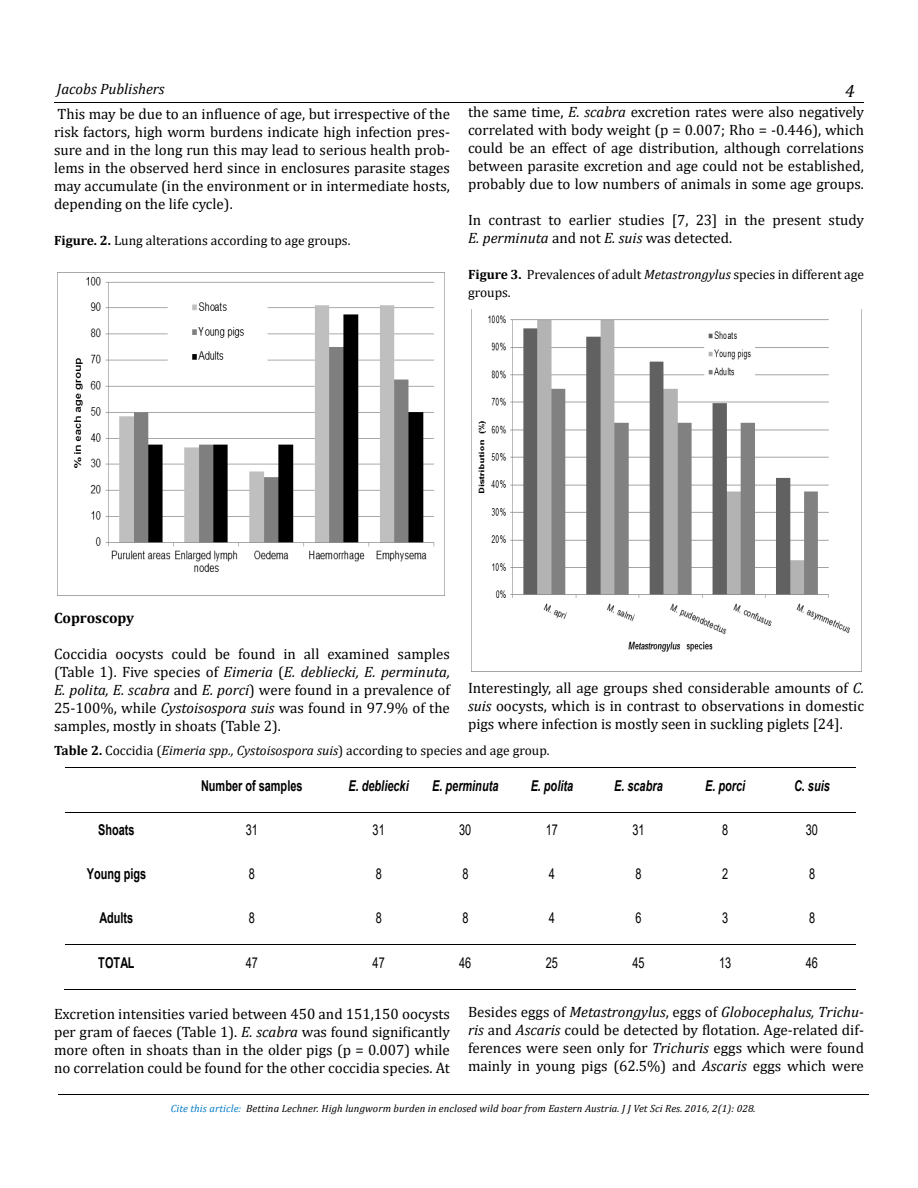
<style>
.page{position:relative;width:918px;height:1188px;background:#fff}
.page>*{position:absolute;margin:0;border:0;box-sizing:border-box;transform-origin:0 0}
.t1{font:italic 18px "Cambria";color:#000}
.t2{font:15px/18px "Cambria";color:#000;text-align:justify}
.t3{font:italic 700 15px "Arial";color:#000;scale:.73 1}
.t4{font:700 15px "Arial";color:#000;scale:.73 1}
.t5{font:15px "Arial";color:#000;scale:.73 1}
.t6{font:italic 15px "Cambria";color:#000}
.t7{font:700 15px "Cambria";color:#000}
.t8{font:13.5px/18px "Cambria";color:#000}
.t9{font:italic 10.5px "Cambria";letter-spacing:.01em;color:#000}
.s1{font-weight:700}
.s2{font-style:italic}
.s3{color:#007bca}
</style>
<div class="page">
<hr style="left:58px;top:1095px;width:810px;height:1px;background:#000103">
<hr style="left:54px;top:102px;width:810px;height:1px;background:#000103">
<hr style="left:65px;top:767px;width:103px;height:1px;background:#000">
<hr style="left:169px;top:767px;width:166px;height:1px;background:#000">
<hr style="left:336px;top:767px;width:86px;height:1px;background:#000">
<hr style="left:423px;top:767px;width:86px;height:1px;background:#000">
<hr style="left:509px;top:767px;width:86px;height:1px;background:#000">
<hr style="left:596px;top:767px;width:86px;height:1px;background:#000">
<hr style="left:682px;top:767px;width:87px;height:1px;background:#000">
<hr style="left:769px;top:767px;width:86px;height:1px;background:#000">
<hr style="left:65px;top:812px;width:103px;height:1px;background:#000">
<hr style="left:169px;top:812px;width:166px;height:1px;background:#000">
<hr style="left:336px;top:812px;width:86px;height:1px;background:#000">
<hr style="left:423px;top:812px;width:86px;height:1px;background:#000">
<hr style="left:509px;top:812px;width:86px;height:1px;background:#000">
<hr style="left:596px;top:812px;width:86px;height:1px;background:#000">
<hr style="left:682px;top:812px;width:87px;height:1px;background:#000">
<hr style="left:769px;top:812px;width:86px;height:1px;background:#000">
<hr style="left:65px;top:944px;width:103px;height:1px;background:#000">
<hr style="left:169px;top:944px;width:166px;height:1px;background:#000">
<hr style="left:336px;top:944px;width:86px;height:1px;background:#000">
<hr style="left:423px;top:944px;width:86px;height:1px;background:#000">
<hr style="left:509px;top:944px;width:86px;height:1px;background:#000">
<hr style="left:596px;top:944px;width:86px;height:1px;background:#000">
<hr style="left:682px;top:944px;width:87px;height:1px;background:#000">
<hr style="left:769px;top:944px;width:86px;height:1px;background:#000">
<hr style="left:64px;top:989px;width:104px;height:1px;background:#000">
<hr style="left:168px;top:989px;width:167px;height:1px;background:#000">
<hr style="left:335px;top:989px;width:87px;height:1px;background:#000">
<hr style="left:422px;top:989px;width:87px;height:1px;background:#000">
<hr style="left:508px;top:989px;width:87px;height:1px;background:#000">
<hr style="left:595px;top:989px;width:87px;height:1px;background:#000">
<hr style="left:682px;top:989px;width:87px;height:1px;background:#000">
<hr style="left:768px;top:989px;width:87px;height:1px;background:#000">
<img style="left:58px;top:272px;width:387px;height:324px">
<img style="left:478px;top:315px;width:372px;height:337px">
<p class="t6" style="left:57px;top:78px;width:109px">Jacobs Publishers</p>
<p class="t1" style="left:845px;top:79px;width:11px">4</p>
<p class="t2" style="left:54px;top:104px;width:397px">This may be due to an influence of age, but irrespective of the risk factors, high worm burdens indicate high infection pres&shy;sure and in the long run this may lead to serious health prob&shy;lems in the observed herd since in enclosures parasite stages may accumulate (in the environment or in intermediate hosts, depending on the life cycle).</p>
<p class="t8" style="left:54px;top:231px;width:298px"><span class="s1">Figure. 2.</span> Lung alterations according to age groups.</p>
<p class="t2" style="left:468px;top:103px;width:398px">the same time, <span class="s2">E. scabra</span> excretion rates were also negatively correlated with body weight (p = 0.007; Rho = -0.446), which could be an effect of age distribution, although correlations between parasite excretion and age could not be established, probably due to low numbers of animals in some age groups.</p>
<p class="t2" style="left:468px;top:211px;width:397px">In contrast to earlier studies [7, 23] in the present study<br><span class="s2">E. perminuta</span> and not <span class="s2">E. suis</span> was detected.</p>
<p class="t8" style="left:468px;top:265px;width:397px"><span class="s1">Figure 3.</span> Prevalences of adult <span class="s2">Metastrongylus</span> species in different age groups.</p>
<p class="t7" style="left:54px;top:607px;width:82px">Coproscopy</p>
<p class="t2" style="left:54px;top:644px;width:398px">Coccidia oocysts could be found in all examined samples (Table 1). Five species of <span class="s2">Eimeria</span> (<span class="s2">E. debliecki, E. perminuta, E. polita, E. scabra</span> and <span class="s2">E. porci</span>) were found in a prevalence of 25-100%, while <span class="s2">Cystoisospora suis</span> was found in 97.9% of the samples, mostly in shoats (Table 2).</p>
<p class="t2" style="left:468px;top:679px;width:398px">Interestingly, all age groups shed considerable amounts of <span class="s2">C. suis</span> oocysts, which is in contrast to observations in domestic pigs where infection is mostly seen in suckling piglets [24].</p>
<p class="t8" style="left:54px;top:741px;width:497px"><span class="s1">Table 2.</span> Coccidia (<span class="s2">Eimeria spp., Cystoisospora suis</span>) according to species and age group.</p>
<p class="t4" style="left:201px;top:775px;width:141px">Number of samples</p>
<p class="t3" style="left:349px;top:776px;width:84px">E. debliecki</p>
<p class="t3" style="left:432px;top:776px;width:92px">E. perminuta</p>
<p class="t3" style="left:531px;top:776px;width:60px">E. polita</p>
<p class="t3" style="left:614px;top:776px;width:68px">E. scabra</p>
<p class="t3" style="left:705px;top:776px;width:56px">E. porci</p>
<p class="t3" style="left:794px;top:776px;width:51px">C. suis</p>
<p class="t4" style="left:98px;top:819px;width:51px">Shoats</p>
<p class="t5" style="left:246px;top:820px;width:18px">31</p>
<p class="t5" style="left:373px;top:820px;width:18px">31</p>
<p class="t5" style="left:459px;top:820px;width:18px">30</p>
<p class="t5" style="left:546px;top:820px;width:18px">17</p>
<p class="t5" style="left:632px;top:820px;width:18px">31</p>
<p class="t5" style="left:722px;top:820px;width:10px">8</p>
<p class="t5" style="left:806px;top:820px;width:18px">30</p>
<p class="t4" style="left:87px;top:863px;width:83px">Young pigs</p>
<p class="t5" style="left:249px;top:864px;width:10px">8</p>
<p class="t5" style="left:376px;top:864px;width:10px">8</p>
<p class="t5" style="left:462px;top:864px;width:10px">8</p>
<p class="t5" style="left:549px;top:864px;width:10px">4</p>
<p class="t5" style="left:636px;top:864px;width:10px">8</p>
<p class="t5" style="left:722px;top:864px;width:10px">2</p>
<p class="t5" style="left:809px;top:864px;width:10px">8</p>
<p class="t4" style="left:99px;top:907px;width:48px">Adults</p>
<p class="t5" style="left:249px;top:908px;width:10px">8</p>
<p class="t5" style="left:376px;top:908px;width:10px">8</p>
<p class="t5" style="left:462px;top:908px;width:10px">8</p>
<p class="t5" style="left:549px;top:908px;width:10px">4</p>
<p class="t5" style="left:636px;top:908px;width:10px">6</p>
<p class="t5" style="left:722px;top:908px;width:10px">3</p>
<p class="t5" style="left:809px;top:908px;width:10px">8</p>
<p class="t4" style="left:98px;top:952px;width:51px">TOTAL</p>
<p class="t5" style="left:246px;top:952px;width:18px">47</p>
<p class="t5" style="left:373px;top:952px;width:18px">47</p>
<p class="t5" style="left:459px;top:952px;width:18px">46</p>
<p class="t5" style="left:546px;top:952px;width:18px">25</p>
<p class="t5" style="left:632px;top:952px;width:18px">45</p>
<p class="t5" style="left:719px;top:952px;width:18px">13</p>
<p class="t5" style="left:806px;top:952px;width:18px">46</p>
<p class="t2" style="left:54px;top:1004px;width:398px">Excretion intensities varied between 450 and 151,150 oocysts per gram of faeces (Table 1). <span class="s2">E. scabra</span> was found significantly more often in shoats than in the older pigs (p = 0.007) while no correlation could be found for the other coccidia species. At</p>
<p class="t2" style="left:468px;top:1003px;width:398px">Besides eggs of <span class="s2">Metastrongylus</span>, eggs of <span class="s2">Globocephalus, Trichu&shy;ris</span> and <span class="s2">Ascaris</span> could be detected by flotation. Age-related dif&shy;ferences were seen only for <span class="s2">Trichuris</span> eggs which were found mainly in young pigs (62.5%) and <span class="s2">Ascaris</span> eggs which were</p>
<p class="t9" style="left:171px;top:1101px;width:586px"><span class="s3">Cite this article:</span> Bettina Lechner. High lungworm burden in enclosed wild boar from Eastern Austria. J J Vet Sci Res. 2016, 2(1): 028.</p>
</div>
